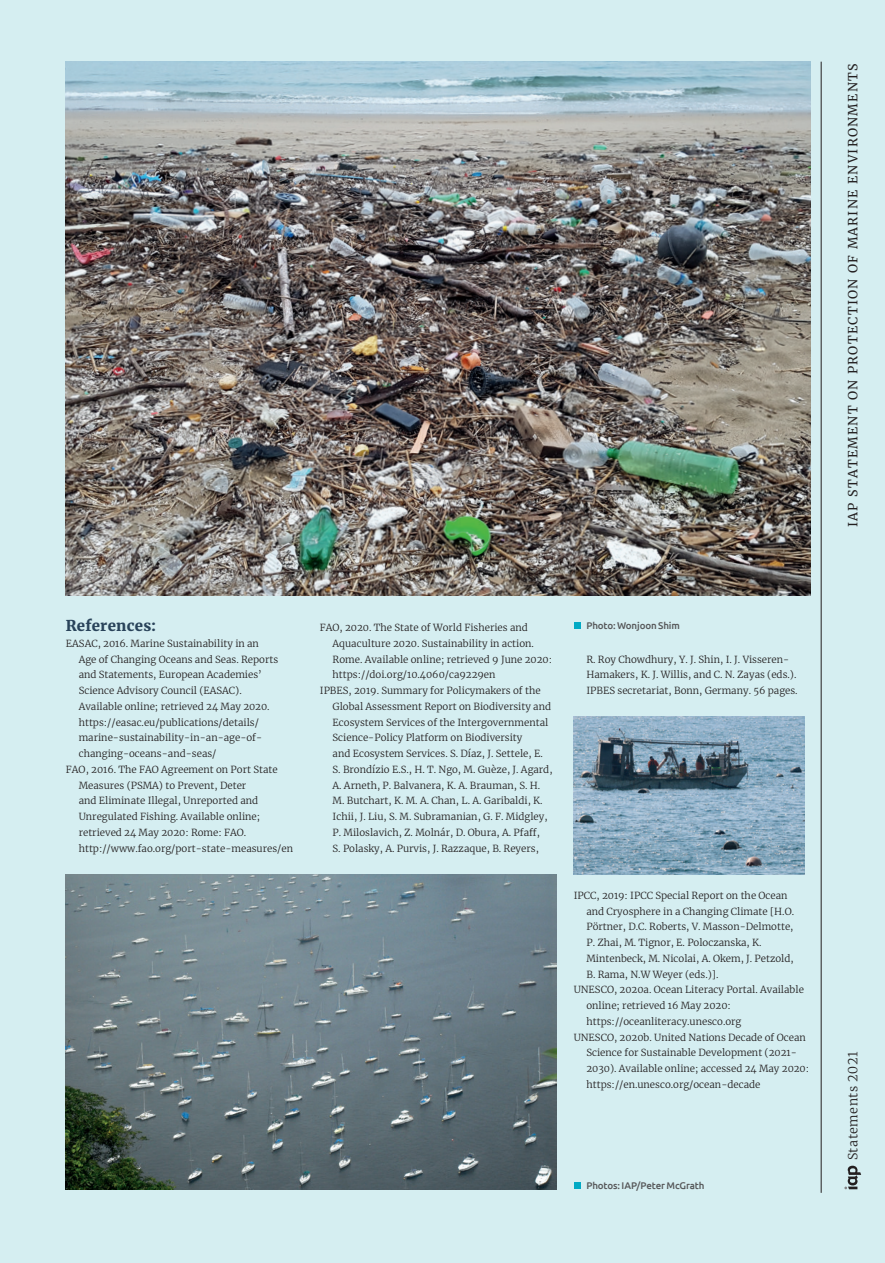
<style>
.page{position:relative;width:885px;height:1263px;background:#fff}
.page>*{position:absolute;margin:0;border:0;box-sizing:border-box;transform-origin:0 0}
.t1{font:900 15px "Merriweather";letter-spacing:.015em;color:#29435a}
.t2{font:12.6px "Merriweather";letter-spacing:.1em;color:#231f20}
.t3{font:300 12.6px "Merriweather";letter-spacing:.04em;color:#231f20}
.t4{font:300 9.75px/15.8px "Merriweather";color:#231f20}
.t5{font:500 9.75px "Ubuntu";letter-spacing:-.015em;color:#57585a}
</style>
<div class="page">
<div style="left:0;top:0;width:884px;height:1263px;background:#d5eef1"></div>
<svg style="left:844px;top:1166px;width:17px;height:23px"></svg>
<hr style="left:820px;top:62px;width:1px;height:1131px;background:#231f20">
<img style="left:66px;top:874px;width:490px;height:315px">
<img style="left:573px;top:717px;width:231px;height:157px">
<img style="left:66px;top:62px;width:744px;height:533px">
<div style="left:573px;top:622px;width:7px;height:7px;background:#01a9c4"></div>
<div style="left:573px;top:1182px;width:7px;height:7px;background:#01a9c4"></div>
<h1 class="t1" style="left:66px;top:615px;width:92px">References:</h1>
<p class="t4" style="left:66px;top:635px;width:194px">EASAC, 2016. Marine Sustainability in an</p>
<p class="t4" style="left:79px;top:651px;width:201px">Age of Changing Oceans and Seas. Reports</p>
<p class="t4" style="left:79px;top:667px;width:185px">and Statements, European Academies’</p>
<p class="t4" style="left:79px;top:682px;width:165px">Science Advisory Council (EASAC).</p>
<p class="t4" style="left:79px;top:698px;width:192px">Available online; retrieved 24 May 2020.</p>
<p class="t4" style="left:79px;top:714px;width:182px">https://easac.eu/publications/details/</p>
<p class="t4" style="left:79px;top:730px;width:185px">marine-sustainability-in-an-age-of-</p>
<p class="t4" style="left:79px;top:745px;width:139px">changing-oceans-and-seas/</p>
<p class="t4" style="left:66px;top:761px;width:213px">FAO, 2016. The FAO Agreement on Port State</p>
<p class="t4" style="left:79px;top:777px;width:169px">Measures (PSMA) to Prevent, Deter</p>
<p class="t4" style="left:79px;top:793px;width:181px">and Eliminate Illegal, Unreported and</p>
<p class="t4" style="left:79px;top:808px;width:183px">Unregulated Fishing. Available online;</p>
<p class="t4" style="left:79px;top:824px;width:169px">retrieved 24 May 2020: Rome: FAO.</p>
<p class="t4" style="left:79px;top:840px;width:216px">http://www.fao.org/port-state-measures/en</p>
<p class="t4" style="left:320px;top:619px;width:209px">FAO, 2020. The State of World Fisheries and</p>
<p class="t4" style="left:332px;top:635px;width:203px">Aquaculture 2020. Sustainability in action.</p>
<p class="t4" style="left:332px;top:651px;width:221px">Rome. Available online; retrieved 9 June 2020:</p>
<p class="t4" style="left:332px;top:667px;width:164px">https://doi.org/10.4060/ca9229en</p>
<p class="t4" style="left:320px;top:682px;width:222px">IPBES, 2019. Summary for Policymakers of the</p>
<p class="t4" style="left:332px;top:698px;width:220px">Global Assessment Report on Biodiversity and</p>
<p class="t4" style="left:332px;top:714px;width:217px">Ecosystem Services of the Intergovernmental</p>
<p class="t4" style="left:332px;top:729px;width:191px">Science-Policy Platform on Biodiversity</p>
<p class="t4" style="left:332px;top:745px;width:212px">and Ecosystem Services. S. Díaz, J. Settele, E.</p>
<p class="t4" style="left:332px;top:761px;width:221px">S. Brondízio E.S., H. T. Ngo, M. Guèze, J. Agard,</p>
<p class="t4" style="left:332px;top:777px;width:209px">A. Arneth, P. Balvanera, K. A. Brauman, S. H.</p>
<p class="t4" style="left:332px;top:792px;width:211px">M. Butchart, K. M. A. Chan, L. A. Garibaldi, K.</p>
<p class="t4" style="left:332px;top:808px;width:217px">Ichii, J. Liu, S. M. Subramanian, G. F. Midgley,</p>
<p class="t4" style="left:332px;top:824px;width:209px">P. Miloslavich, Z. Molnár, D. Obura, A. Pfaff,</p>
<p class="t4" style="left:332px;top:840px;width:208px">S. Polasky, A. Purvis, J. Razzaque, B. Reyers,</p>
<p class="t5" style="left:586px;top:619px;width:95px">Photo: Wonjoon Shim</p>
<p class="t4" style="left:586px;top:651px;width:213px">R. Roy Chowdhury, Y. J. Shin, I. J. Visseren-<br>Hamakers, K. J. Willis, and C. N. Zayas (eds.).<br>IPBES secretariat, Bonn, Germany. 56 pages.</p>
<p class="t4" style="left:573px;top:887px;width:215px">IPCC, 2019: IPCC Special Report on the Ocean</p>
<p class="t4" style="left:586px;top:903px;width:209px">and Cryosphere in a Changing Climate [H.O.</p>
<p class="t4" style="left:586px;top:918px;width:208px">Pörtner, D.C. Roberts, V. Masson-Delmotte,</p>
<p class="t4" style="left:586px;top:934px;width:176px">P. Zhai, M. Tignor, E. Poloczanska, K.</p>
<p class="t4" style="left:586px;top:950px;width:209px">Mintenbeck, M. Nicolai, A. Okem, J. Petzold,</p>
<p class="t4" style="left:586px;top:966px;width:133px">B. Rama, N.W Weyer (eds.)].</p>
<p class="t4" style="left:573px;top:981px;width:232px">UNESCO, 2020a. Ocean Literacy Portal. Available</p>
<p class="t4" style="left:586px;top:997px;width:146px">online; retrieved 16 May 2020:</p>
<p class="t4" style="left:586px;top:1013px;width:156px">https://oceanliteracy.unesco.org</p>
<p class="t4" style="left:573px;top:1029px;width:234px">UNESCO, 2020b. United Nations Decade of Ocean</p>
<p class="t4" style="left:586px;top:1044px;width:212px">Science for Sustainable Development (2021-</p>
<p class="t4" style="left:586px;top:1060px;width:224px">2030). Available online; accessed 24 May 2020:</p>
<p class="t4" style="left:586px;top:1076px;width:175px">https://en.unesco.org/ocean-decade</p>
<p class="t5" style="left:586px;top:1180px;width:120px">Photos: IAP/Peter McGrath</p>
<p class="t2" style="left:844px;top:527px;width:465px;rotate:-90deg">IAP STATEMENT ON PROTECTION OF MARINE ENVIRONMENTS</p>
<p class="t3" style="left:844px;top:1160px;width:110px;rotate:-90deg">Statements 2021</p>
</div>
